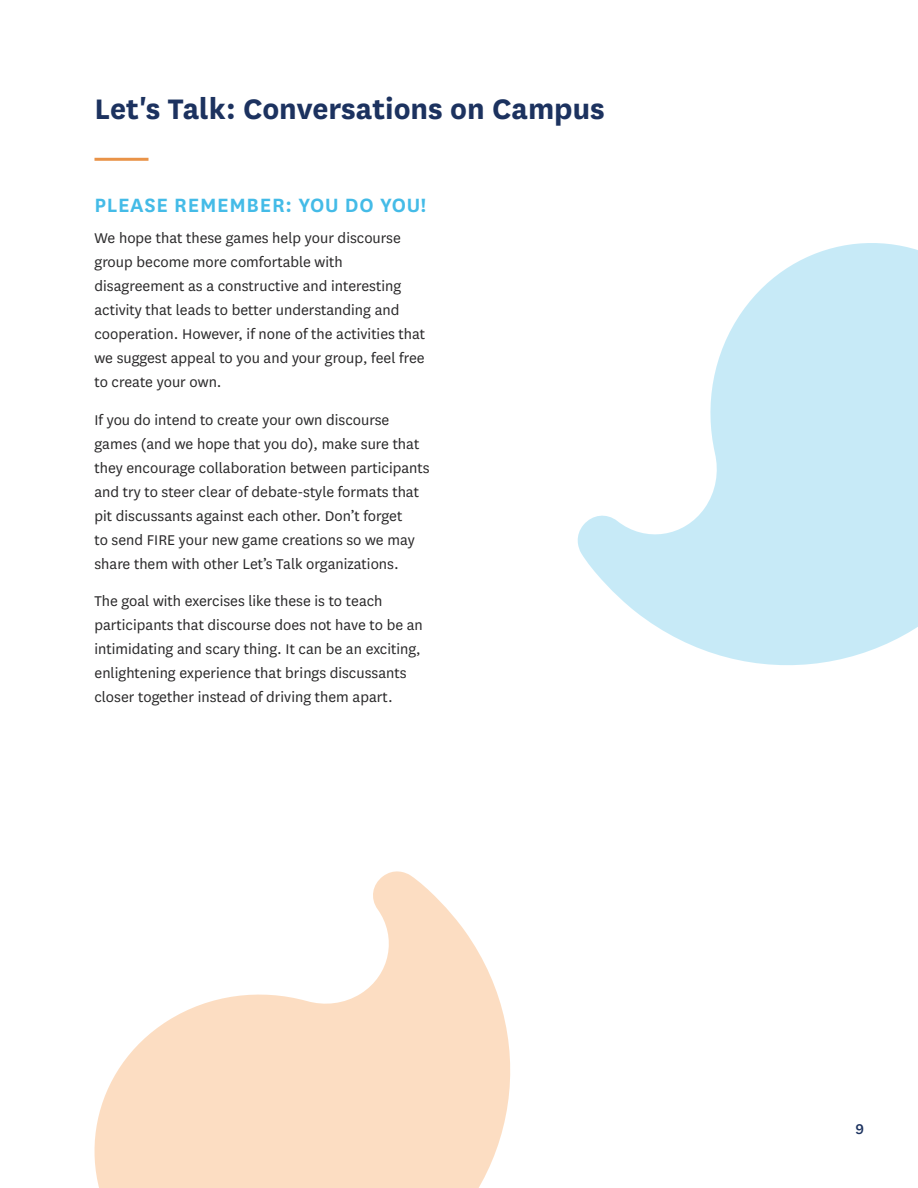
<style>
.page{position:relative;width:918px;height:1188px;background:#fff}
.page>*{position:absolute;margin:0;border:0;box-sizing:border-box;transform-origin:0 0}
.t1{font:700 33px "National";color:#1c325f}
.t2{font:600 22.5px "National";letter-spacing:.03em;color:#44bbe7}
.t3{font:16.5px/24px "National";color:#292829}
.t4{font:500 16.5px "National";color:#1c325f}
</style>
<div class="page">
<svg style="left:577px;top:243px;width:341px;height:422px;fill:#c7eaf7"></svg>
<hr style="left:94px;top:158px;width:54px;height:3px;background:#e99348">
<svg style="left:94px;top:871px;width:417px;height:317px;fill:#fcddc2"></svg>
<h1 class="t1" style="left:94px;top:86px;width:512px">Let's Talk: Conversations on Campus</h1>
<h2 class="t2" style="left:94px;top:190px;width:333px">PLEASE REMEMBER: YOU DO YOU!</h2>
<p class="t3" style="left:94px;top:225px;width:332px">We hope that these games help your discourse group become more comfortable with disagreement as a constructive and interesting activity that leads to better understanding and cooperation. However, if none of the activities that we suggest appeal to you and your group, feel free to create your own.</p>
<p class="t3" style="left:94px;top:407px;width:337px">If you do intend to create your own discourse games (and we hope that you do), make sure that they encourage collaboration between participants and try to steer clear of debate-style formats that pit discussants against each other. Don’t forget<br>to send FIRE your new game creations so we may share them with other Let’s Talk organizations.</p>
<p class="t3" style="left:94px;top:588px;width:330px">The goal with exercises like these is to teach participants that discourse does not have to be an intimidating and scary thing. It can be an exciting, enlightening experience that brings discussants closer together instead of driving them apart.</p>
<p class="t4" style="left:855px;top:1118px;width:10px">9</p>
</div>
